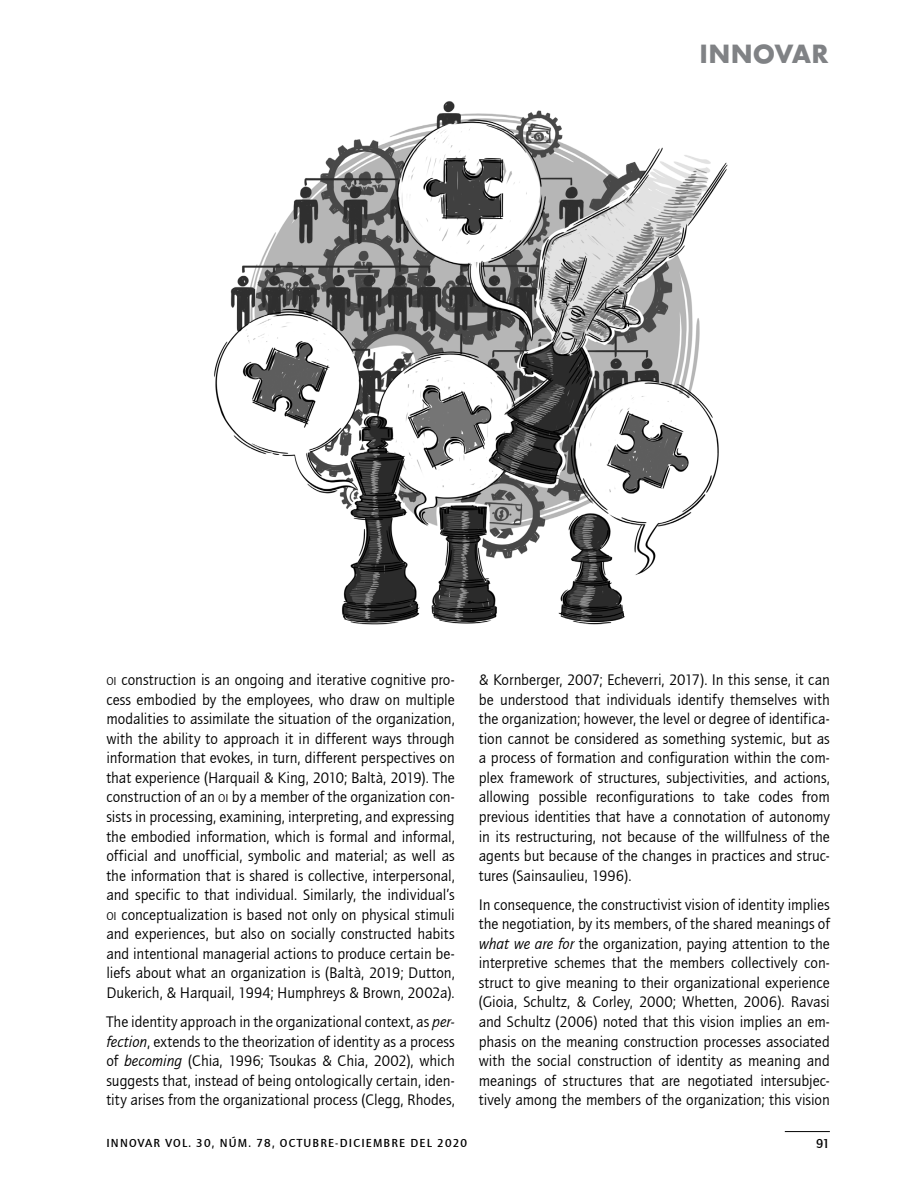
<style>
.page{position:relative;width:915px;height:1191px;background:#fff}
.page>*{position:absolute;margin:0;border:0;box-sizing:border-box;transform-origin:0 0}
.t1{font:700 27.3px "Futura TEE";letter-spacing:.005em;color:#808285}
._1_texto_INGLéS{font:15.75px/19.5px "Quay Sans ITCTT Book";color:#000;text-align:justify}
._0_página{font:13.5px "Quay Sans Md ITCTT";color:#000}
.t2{font:12px "Quay Sans Md ITCTT";letter-spacing:.1em;color:#000}
.s1{font-size:11.85px}
.s2{font-style:italic}
</style>
<div class="page">
<hr style="left:784px;top:1131px;width:45px;height:1px;background:#000">
<img style="left:214px;top:101px;width:514px;height:524px">
<h1 class="t1" style="left:699px;top:37px;width:130px">INNOVAR</h1>
<p class="_1_texto_INGLéS" style="left:106px;top:670px;width:350px"><span class="s1">OI</span> construction is an ongoing and iterative cognitive pro&shy;cess embodied by the employees, who draw on multiple modalities to assimilate the situation of the organization, with the ability to approach it in different ways through information that evokes, in turn, different perspectives on that experience (Harquail &amp; King, 2010; Baltà, 2019). The construction of an <span class="s1">OI</span> by a member of the organization con&shy;sists in processing, examining, interpreting, and expressing the embodied information, which is formal and informal, official and unofficial, symbolic and material; as well as the information that is shared is collective, interpersonal, and specific to that individual. Similarly, the individual’s <span class="s1">OI</span> conceptualization is based not only on physical stimuli and experiences, but also on socially constructed habits and intentional managerial actions to produce certain be&shy;liefs about what an organization is (Baltà, 2019; Dutton, Dukerich, &amp; Harquail, 1994; Humphreys &amp; Brown, 2002a).</p>
<p class="_1_texto_INGLéS" style="left:106px;top:1012px;width:350px">The identity approach in the organizational context, as <span class="s2">per&shy;fection</span>, extends to the theorization of identity as a process of <span class="s2">becoming</span> (Chia, 1996; Tsoukas &amp; Chia, 2002), which suggests that, instead of being ontologically certain, iden&shy;tity arises from the organizational process (Clegg, Rhodes,</p>
<p class="_1_texto_INGLéS" style="left:478px;top:670px;width:352px">&amp; Kornberger, 2007; Echeverri, 2017). In this sense, it can be understood that individuals identify themselves with the organization; however, the level or degree of identifica&shy;tion cannot be considered as something systemic, but as a process of formation and configuration within the com&shy;plex framework of structures, subjectivities, and actions, allowing possible reconfigurations to take codes from previous identities that have a connotation of autonomy in its restructuring, not because of the willfulness of the agents but because of the changes in practices and struc&shy;tures (Sainsaulieu, 1996).</p>
<p class="_1_texto_INGLéS" style="left:478px;top:895px;width:352px">In consequence, the constructivist vision of identity implies the negotiation, by its members, of the shared meanings of <span class="s2">what we are for</span> the organization, paying attention to the interpretive schemes that the members collectively con&shy;struct to give meaning to their organizational experience (Gioia, Schultz, &amp; Corley, 2000; Whetten, 2006). Ravasi and Schultz (2006) noted that this vision implies an em&shy;phasis on the meaning construction processes associated with the social construction of identity as meaning and meanings of structures that are negotiated intersubjec&shy;tively among the members of the organization; this vision</p>
<p class="t2" style="left:106px;top:1136px;width:362px">INNOVAR VOL. 30, NÚM. 78, OCTUBRE-DICIEMBRE DEL 2020</p>
<p class="_0_página" style="left:815px;top:1136px;width:15px">91</p>
</div>
